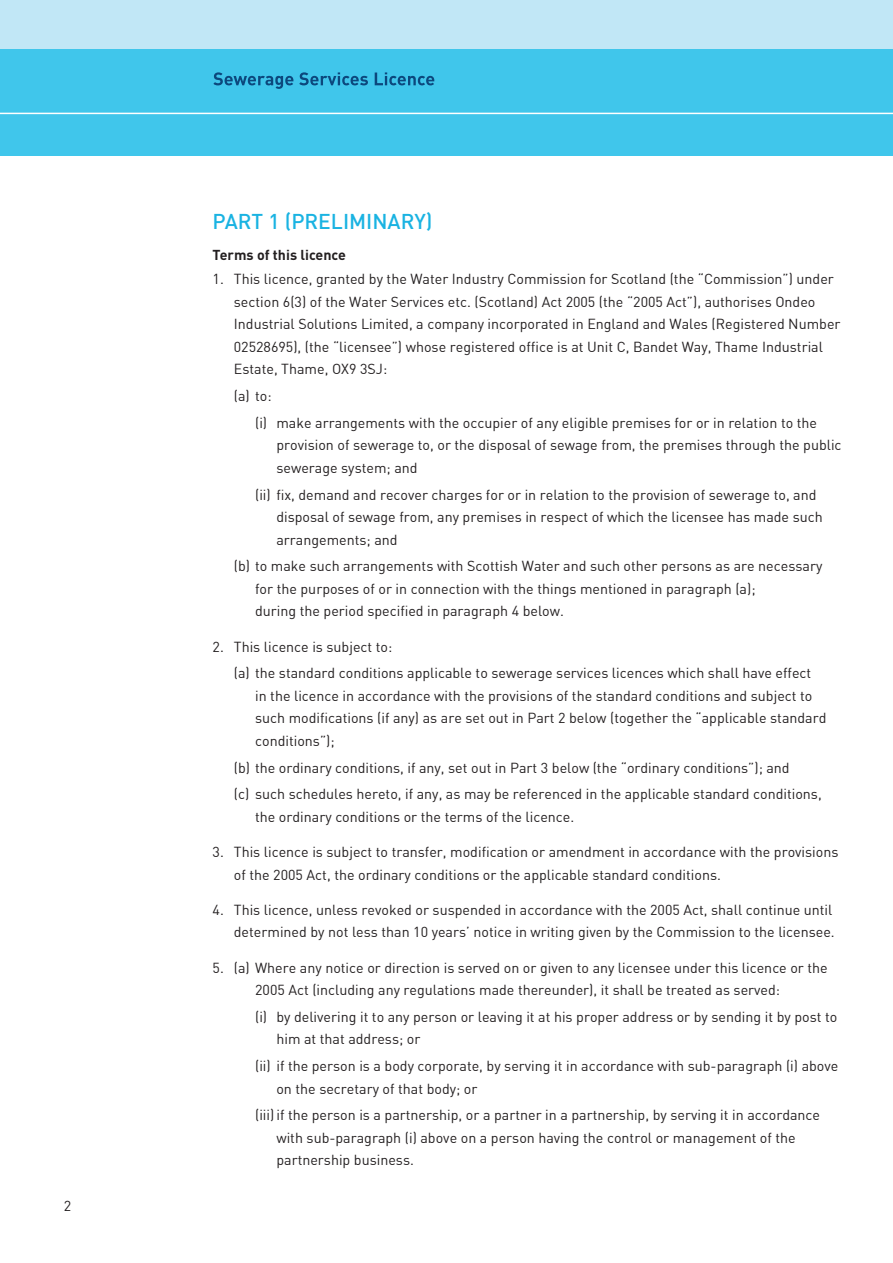
<style>
.page{position:relative;width:893px;height:1263px;background:#fff}
.page>*{position:absolute;margin:0;border:0;box-sizing:border-box;transform-origin:0 0}
.body{font:500 21px "DIN Pro";color:#1ab3e2}
.body-2{font:14.25px/22.5px "DIN";color:#231f20}
.body-3{font:700 14.25px "DIN Pro";color:#231f20}
</style>
<div class="page">
<div style="left:0;top:0;width:893px;height:50px;background:#c1e7f6"></div>
<div style="left:0;top:50px;width:893px;height:106px;background:#40c6eb"></div>
<hr style="left:0;top:113px;width:893px;height:1px;background:#fff">
<svg style="left:213px;top:72px;width:80px;height:17px"></svg>
<svg style="left:299px;top:72px;width:69px;height:13px"></svg>
<svg style="left:375px;top:72px;width:59px;height:13px"></svg>
<p class="body-2" style="left:64px;top:1194px;width:9px">2</p>
<p class="body" style="left:213px;top:207px;width:221px">PART 1 (PRELIMINARY)</p>
<p class="body-3" style="left:213px;top:245px;width:135px">Terms of this licence</p>
<p class="body-2" style="left:234px;top:268px;width:608px;text-indent:-21px">1. This licence, granted by the Water Industry Commission for Scotland (the “Commission”) under section 6(3) of the Water Services etc. (Scotland) Act 2005 (the “2005 Act”), authorises Ondeo Industrial Solutions Limited, a company incorporated in England and Wales (Registered Number 02528695), (the “licensee”) whose registered office is at Unit C, Bandet Way, Thame Industrial Estate, Thame, OX9 3SJ:</p>
<p class="body-2" style="left:234px;top:384px;width:39px">(a) to:</p>
<p class="body-2" style="left:276px;top:411px;width:567px;text-indent:-21px">(i) make arrangements with the occupier of any eligible premises for or in relation to the provision of sewerage to, or the disposal of sewage from, the premises through the public sewerage system; and</p>
<p class="body-2" style="left:276px;top:483px;width:548px;text-indent:-21px">(ii) fix, demand and recover charges for or in relation to the provision of sewerage to, and disposal of sewage from, any premises in respect of which the licensee has made such arrangements; and</p>
<p class="body-2" style="left:255px;top:555px;width:569px;text-indent:-21px">(b) to make such arrangements with Scottish Water and such other persons as are necessary for the purposes of or in connection with the things mentioned in paragraph (a);</p>
<p class="body-2" style="left:255px;top:600px;width:310px">during the period specified in paragraph 4 below.</p>
<p class="body-2" style="left:213px;top:635px;width:181px">2. This licence is subject to:</p>
<p class="body-2" style="left:255px;top:662px;width:573px;text-indent:-21px">(a) the standard conditions applicable to sewerage services licences which shall have effect<br>in the licence in accordance with the provisions of the standard conditions and subject to such modifications (if any) as are set out in Part 2 below (together the “applicable standard conditions”);</p>
<p class="body-2" style="left:234px;top:756px;width:557px">(b) the ordinary conditions, if any, set out in Part 3 below (the “ordinary conditions”); and</p>
<p class="body-2" style="left:255px;top:783px;width:568px;text-indent:-21px">(c) such schedules hereto, if any, as may be referenced in the applicable standard conditions, the ordinary conditions or the terms of the licence.</p>
<p class="body-2" style="left:234px;top:840px;width:606px;text-indent:-21px">3. This licence is subject to transfer, modification or amendment in accordance with the provisions of the 2005 Act, the ordinary conditions or the applicable standard conditions.</p>
<p class="body-2" style="left:213px;top:898px;width:624px;text-align:right">4. This licence, unless revoked or suspended in accordance with the 2005 Act, shall continue until determined by not less than 10 years’ notice in writing given by the Commission to the licensee.</p>
<p class="body-2" style="left:213px;top:956px;width:617px;text-align:center">5. (a) Where any notice or direction is served on or given to any licensee under this licence or the<br>2005 Act (including any regulations made thereunder), it shall be treated as served:</p>
<p class="body-2" style="left:276px;top:1005px;width:562px;text-indent:-21px">(i) by delivering it to any person or leaving it at his proper address or by sending it by post to him at that address; or</p>
<p class="body-2" style="left:276px;top:1054px;width:563px;text-indent:-21px">(ii) if the person is a body corporate, by serving it in accordance with sub-paragraph (i) above on the secretary of that body; or</p>
<p class="body-2" style="left:276px;top:1104px;width:545px;text-indent:-21px">(iii)if the person is a partnership, or a partner in a partnership, by serving it in accordance with sub-paragraph (i) above on a person having the control or management of the partnership business.</p>
</div>
